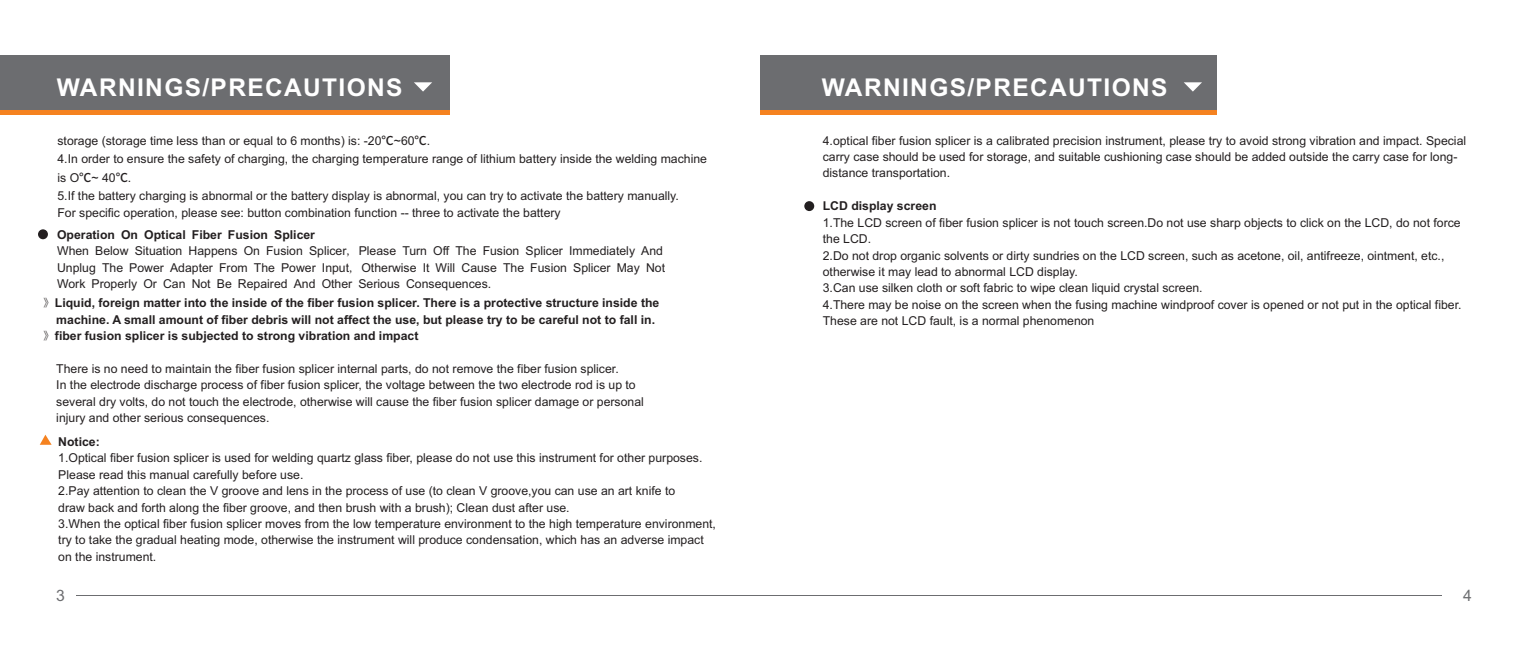
<style>
.page{position:relative;width:1518px;height:645px;background:#fff}
.page>*{position:absolute;margin:0;border:0;box-sizing:border-box;transform-origin:0 0}
.t1{font:700 24.5px "Arial";letter-spacing:.055em;color:#fff}
.t2{font:15.75px "Arial";color:#6c6d70}
.t3{font:12.25px/16.4px "Arial";color:#231f20}
.t4{font:700 12.25px "Arial";color:#231f20}
.s1{font-family:"Source Han Sans CN"}
.s2{font-weight:700}
.s3{font-family:"Sim Sun"}
.s4{font-family:"Sim Sun";font-weight:400}
</style>
<div class="page">
<div style="left:38px;top:229px;width:10px;height:10px;background:#231f20;border-radius:50%"></div>
<svg style="left:40px;top:435px;width:12px;height:10px"></svg>
<div style="left:804px;top:201px;width:10px;height:10px;background:#231f20;border-radius:50%"></div>
<div style="left:1px;top:56px;width:449px;height:54px;background:#6c6d70"></div>
<hr style="left:1px;top:110px;width:449px;height:4px;background:#f58220">
<svg style="left:414px;top:82px;width:18px;height:10px"></svg>
<hr style="left:760px;top:110px;width:456px;height:4px;background:#f58220">
<div style="left:760px;top:56px;width:456px;height:54px;background:#6c6d70"></div>
<svg style="left:1184px;top:82px;width:18px;height:10px"></svg>
<hr style="left:77px;top:595px;width:682px;height:1px;background:#6c6d70">
<hr style="left:759px;top:595px;width:682px;height:1px;background:#6c6d70">
<h1 class="t1" style="left:57px;top:78px;width:347px">WARNINGS/PRECAUTIONS</h1>
<h1 class="t1" style="left:822px;top:78px;width:347px">WARNINGS/PRECAUTIONS</h1>
<p class="t3" style="left:57px;top:133px;width:651px;line-height:17.8px">storage (storage time less than or equal to 6 months) is: -20<span class="s1">℃</span>~60<span class="s1">℃</span>.<br>4.In order to ensure the safety of charging, the charging temperature range of lithium battery inside the welding machine</p>
<p class="t3" style="left:57px;top:170px;width:623px;line-height:17.8px">is O<span class="s1">℃</span>~ 40<span class="s1">℃</span>.<br>5.If the battery charging is abnormal or the battery display is abnormal, you can try to activate the battery manually.</p>
<p class="t3" style="left:57px;top:205px;width:505px">For specific operation, please see: button combination function -- three to activate the battery</p>
<p class="t3" style="left:57px;top:227px;width:609px"><span class="s2">Operation On Optical Fiber Fusion Splicer<br></span>When Below Situation Happens On Fusion Splicer<span class="s3">,</span> Please Turn Off The Fusion Splicer Immediately And Unplug The Power Adapter From The Power Input<span class="s3">,</span> Otherwise It Will Cause The Fusion Splicer May Not Work Properly Or Can Not Be Repaired And Other Serious Consequences.</p>
<p class="t4" style="left:43px;top:298px;width:618px"><span class="s4">》</span>Liquid, foreign matter into the inside of the fiber fusion splicer. There is a protective structure inside the</p>
<p class="t4" style="left:56px;top:315px;width:600px">machine. A small amount of fiber debris will not affect the use, but please try to be careful not to fall in.</p>
<p class="t4" style="left:43px;top:331px;width:377px"><span class="s4">》</span>fiber fusion splicer is subjected to strong vibration and impact</p>
<p class="t3" style="left:56px;top:361px;width:589px">There is no need to maintain the fiber fusion splicer internal parts, do not remove the fiber fusion splicer.<br>In the electrode discharge process of fiber fusion splicer, the voltage between the two electrode rod is up to several dry volts, do not touch the electrode, otherwise will cause the fiber fusion splicer damage or personal injury and other serious consequences.</p>
<p class="t4" style="left:58px;top:437px;width:43px">Notice:</p>
<p class="t3" style="left:58px;top:451px;width:659px">1.Optical fiber fusion splicer is used for welding quartz glass fiber, please do not use this instrument for other purposes.<br>Please read this manual carefully before use.<br>2.Pay attention to clean the V groove and lens in the process of use (to clean V groove,you can use an art knife to<br>draw back and forth along the fiber groove, and then brush with a brush); Clean dust after use.<br>3.When the optical fiber fusion splicer moves from the low temperature environment to the high temperature environment, try to take the gradual heating mode, otherwise the instrument will produce condensation, which has an adverse impact on the instrument.</p>
<p class="t3" style="left:823px;top:133px;width:645px">4.optical fiber fusion splicer is a calibrated precision instrument, please try to avoid strong vibration and impact. Special carry case should be used for storage, and suitable cushioning case should be added outside the carry case for long&shy;distance transportation.</p>
<p class="t4" style="left:823px;top:201px;width:115px">LCD display screen</p>
<p class="t3" style="left:823px;top:215px;width:640px">1.The LCD screen of fiber fusion splicer is not touch screen.Do not use sharp objects to click on the LCD, do not force the LCD.<br>2.Do not drop organic solvents or dirty sundries on the LCD screen, such as acetone, oil, antifreeze, ointment, etc., otherwise it may lead to abnormal LCD display.<br>3.Can use silken cloth or soft fabric to wipe clean liquid crystal screen.<br>4.There may be noise on the screen when the fusing machine windproof cover is opened or not put in the optical fiber.<br>These are not LCD fault, is a normal phenomenon</p>
<p class="t2" style="left:56px;top:590px;width:10px">3</p>
<p class="t2" style="left:1463px;top:590px;width:10px">4</p>
</div>
